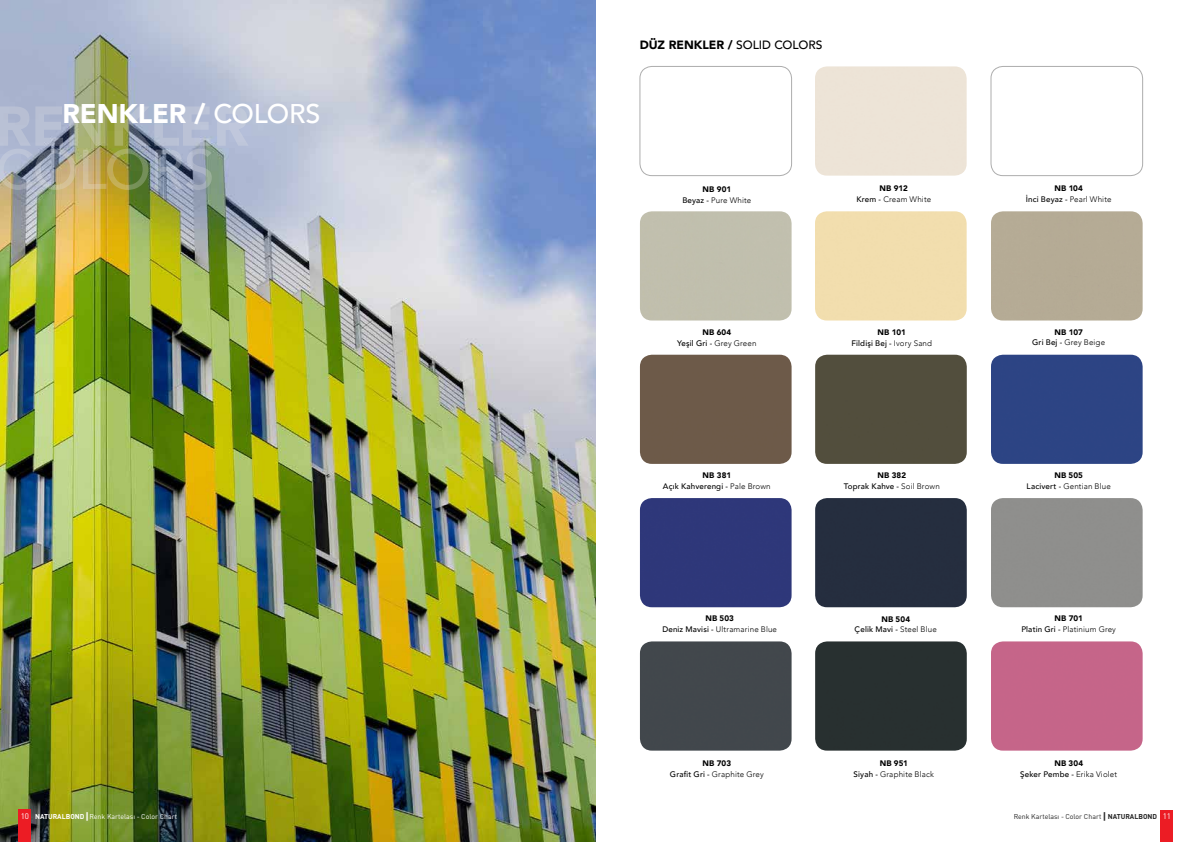
<style>
.page{position:relative;width:1191px;height:842px;background:#fff}
.page>*{position:absolute;margin:0;border:0;box-sizing:border-box;transform-origin:0 0}
.t1{font:900 27px "Avenir";letter-spacing:-.005em;color:#fff}
.t2{font:900 12px "Avenir";color:#000}
.t3{font:300 8px/10.8px "Avenir";letter-spacing:.015em;color:#000;text-align:center}
.t4{font:500 8px/10.8px "Avenir";letter-spacing:.02em;color:#000;text-align:center}
.t5{font:8px "DIN Pro";color:#fff}
.t6{font:7px "DIN Pro";color:#262626}
.t7{font:7px "DIN Pro";color:#fff}
.s1{font-weight:500}
.s2{font-weight:900}
.s3{font-weight:300}
.s4{font-family:"DINBEK";font-weight:700;font-size:10px}
.s5{font-weight:700}
.s6{font-size:8px;color:#fff}
</style>
<div class="page">
<div style="left:1160px;top:810px;width:13px;height:32px;background:#ec1c24"></div>
<img style="left:0;top:0;width:595px;height:842px">
<img style="left:0;top:106px;width:248px;height:84px">
<div style="left:19px;top:810px;width:12px;height:32px;background:#ec1c24"></div>
<div style="left:640px;top:66px;width:151px;height:110px;border:1px solid #adadad;border-radius:12px"></div>
<div style="left:990px;top:66px;width:152px;height:110px;border:1px solid #adadad;border-radius:12px"></div>
<div style="left:640px;top:355px;width:151px;height:109px;background:#6d5a49"></div>
<div style="left:640px;top:498px;width:151px;height:109px;background:#2e377a"></div>
<div style="left:640px;top:641px;width:151px;height:110px;background:#42474c"></div>
<div style="left:991px;top:355px;width:151px;height:109px;background:#2d4484"></div>
<div style="left:991px;top:641px;width:151px;height:110px;background:#c56589"></div>
<div style="left:815px;top:355px;width:151px;height:109px;background:#524e3d"></div>
<div style="left:815px;top:498px;width:151px;height:109px;background:#252e3f"></div>
<div style="left:815px;top:641px;width:151px;height:110px;background:#283030"></div>
<h1 class="t1" style="left:62px;top:90px;width:260px">RENKLER / <span class="s1">COLORS</span></h1>
<h2 class="t2" style="left:640px;top:35px;width:184px">DÜZ RENKLER / <span class="s1">SOLID COLORS</span></h2>
<p class="t3" style="left:682px;top:184px;width:70px"><span class="s2">NB 901<br></span><span class="s1">Beyaz -</span> Pure White</p>
<p class="t3" style="left:856px;top:183px;width:76px"><span class="s2">NB 912<br></span><span class="s1">Krem -</span> Cream White</p>
<p class="t4" style="left:1026px;top:183px;width:87px"><span class="s2">NB 104<br></span>İnci Beyaz - <span class="s3">Pearl White</span></p>
<p class="t4" style="left:677px;top:327px;width:81px"><span class="s2">NB 604<br></span>Yeşil Gri - <span class="s3">Grey Green</span></p>
<p class="t4" style="left:851px;top:327px;width:82px"><span class="s2">NB 101<br></span>Fildişi Bej - <span class="s3">Ivory Sand</span></p>
<p class="t3" style="left:1032px;top:326px;width:74px"><span class="s2">NB 107<br></span><span class="s1">Gri Bej -</span> Grey Beige</p>
<p class="t4" style="left:663px;top:469px;width:109px"><span class="s2">NB 381<br></span>Açık Kahverengi - <span class="s3">Pale Brown</span></p>
<p class="t4" style="left:843px;top:469px;width:98px"><span class="s2">NB 382<br></span>Toprak Kahve - <span class="s3">Soil Brown</span></p>
<p class="t3" style="left:1026px;top:469px;width:86px"><span class="s2">NB 505<br></span><span class="s1">Lacivert -</span> Gentian Blue</p>
<p class="t3" style="left:662px;top:613px;width:116px"><span class="s2">NB 503<br></span><span class="s1">Deniz Mavisi -</span> Ultramarine Blue</p>
<p class="t4" style="left:854px;top:613px;width:84px"><span class="s2">NB 504<br></span>Çelik Mavi - <span class="s3">Steel Blue</span></p>
<p class="t3" style="left:1021px;top:613px;width:96px"><span class="s2">NB 701<br></span><span class="s1">Platin Gri -</span> Platinium Grey</p>
<p class="t3" style="left:670px;top:757px;width:95px"><span class="s2">NB 703<br></span><span class="s1">Grafit Gri -</span> Graphite Grey</p>
<p class="t3" style="left:853px;top:758px;width:82px"><span class="s2">NB 951<br></span><span class="s1">Siyah -</span> Graphite Black</p>
<p class="t4" style="left:1020px;top:757px;width:98px"><span class="s2">NB 304<br></span>Şeker Pembe - <span class="s3">Erika Violet</span></p>
<p class="t5" style="left:21px;top:810px;width:10px">10</p>
<p class="t6" style="left:1013px;top:811px;width:159px">Renk Kartelası - Color Chart <span class="s4">|</span> <span class="s5">NATURALBOND</span> <span class="s6">11</span></p>
<p class="t7" style="left:35px;top:811px;width:144px"><span class="s5">NATURALBOND</span><span class="s4">|</span>Renk Kartelası - Color Chart</p>
</div>
